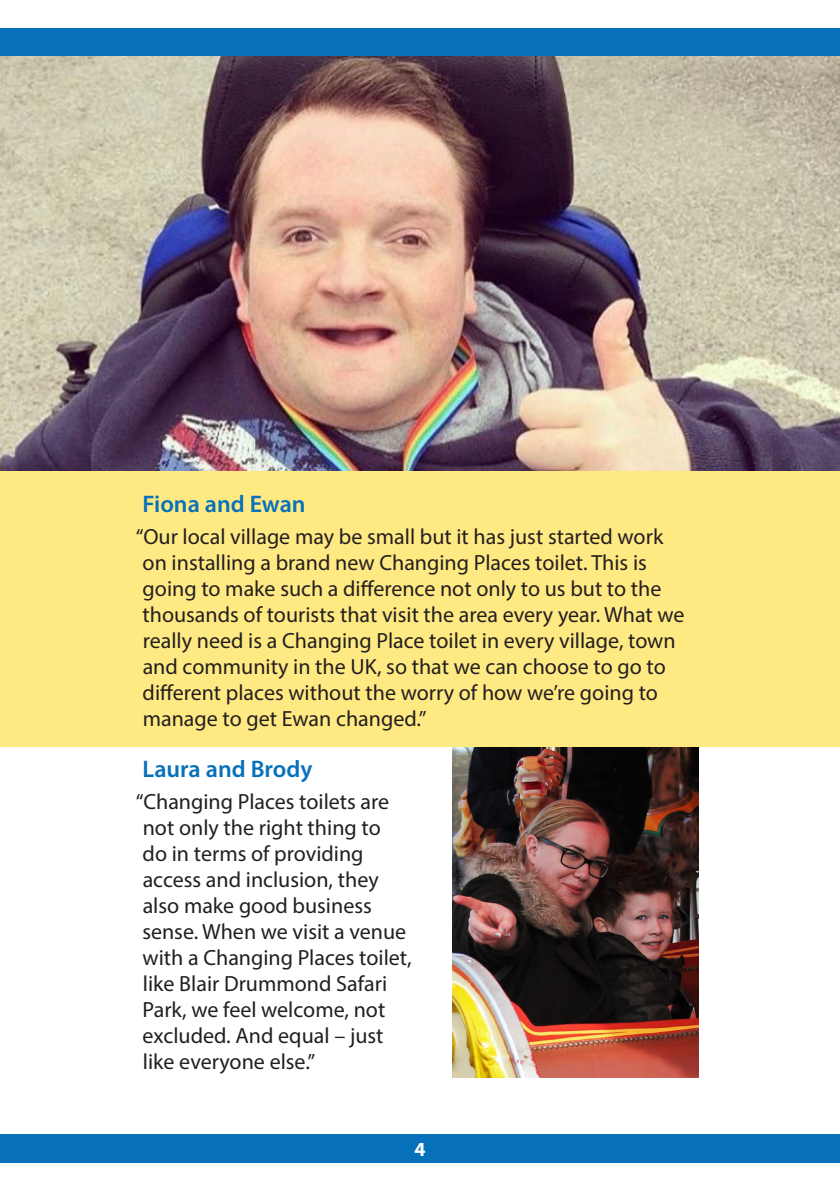
<style>
.page{position:relative;width:840px;height:1191px;background:#fff}
.page>*{position:absolute;margin:0;border:0;box-sizing:border-box;transform-origin:0 0}
.Heading_2{font:600 24px "Myriad Pro";color:#0671ba}
.Body{font:22px/26px "Myriad Pro";color:#231f20}
.t1{font:700 20px "Myriad Pro";color:#fff}
</style>
<div class="page">
<div style="left:0;top:28px;width:839px;height:29px;background:#0671ba"></div>
<div style="left:0;top:1134px;width:839px;height:28px;background:#0671ba"></div>
<img style="left:0;top:57px;width:839px;height:414px">
<img style="left:452px;top:747px;width:245px;height:330px">
<div style="left:0;top:471px;width:839px;height:276px;background:#ffe982"></div>
<p class="Heading_2" style="left:142px;top:489px;width:164px">Fiona and Ewan</p>
<p class="Body" style="left:136px;top:523px;width:550px">“Our local village may be small but it has just started work on installing a brand new Changing Places toilet. This is going to make such a difference not only to us but to the thousands of tourists that visit the area every year. What we really need is a Changing Place toilet in every village, town and community in the UK, so that we can choose to go to different places without the worry of how we’re going to manage to get Ewan changed.”</p>
<p class="Heading_2" style="left:142px;top:754px;width:171px">Laura and Brody</p>
<p class="Body" style="left:136px;top:788px;width:277px">“Changing Places toilets are not only the right thing to<br>do in terms of providing access and inclusion, they also make good business sense. When we visit a venue with a Changing Places toilet, like Blair Drummond Safari<br>Park, we feel welcome, not excluded. And equal – just like everyone else.”</p>
<p class="t1" style="left:414px;top:1136px;width:13px">4</p>
</div>
